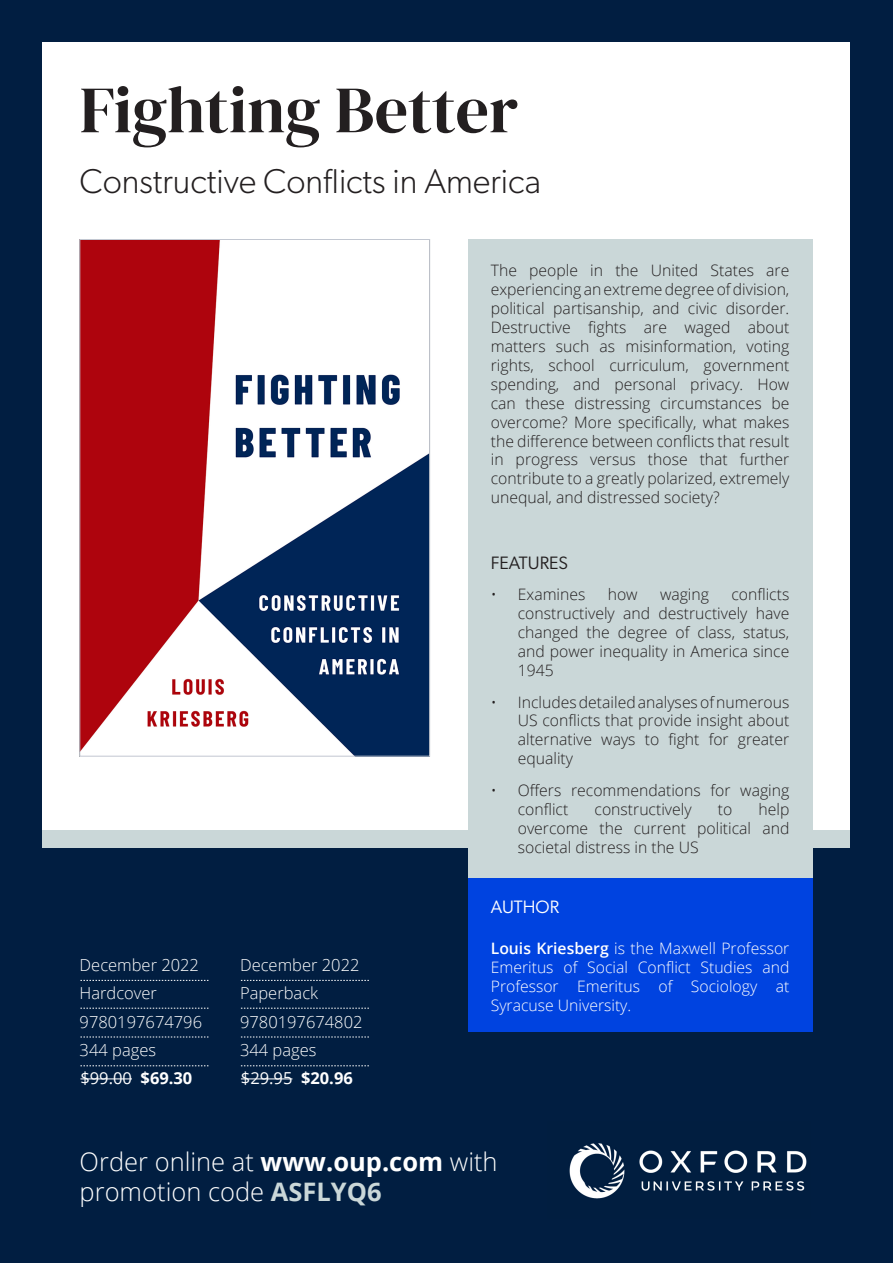
<style>
.page{position:relative;width:893px;height:1263px;background:#011e41}
.page>*{position:absolute;margin:0;border:0;box-sizing:border-box;transform-origin:0 0}
.t1{font:66px "DM Serif Display";color:#231f20}
.t2{font:300 34.5px "Gibson";color:#231f20}
.t3{font:300 25.5px/30.6px "Open Sans";color:#fff}
.t4{font:18px "Gibson";color:#231f20}
.t5{font:18px "Gibson";color:#fff}
.t6{font:300 16.5px "Open Sans";color:#fff}
.t7{font:16.5px "Open Sans";color:#fff}
.t8{font:300 15.75px/18.9px "Open Sans";color:#231f20;text-align:justify}
.t9{font:300 15.75px/18.9px "Open Sans";color:#fff;text-align:justify}
.s1{font-weight:700}
.s2{font-weight:600}
.s3{font-weight:700;color:#cad7d8}
</style>
<div class="page">
<div style="left:43px;top:43px;width:807px;height:805px;background:#fff"></div>
<div style="left:43px;top:830px;width:807px;height:18px;background:#cad7d8"></div>
<img style="left:82px;top:241px;width:346px;height:513px">
<div style="left:468px;top:878px;width:344px;height:154px;background:#0043e0"></div>
<img style="left:569px;top:1143px;width:238px;height:56px">
<div style="left:468px;top:239px;width:344px;height:639px;background:#cad7d8"></div>
<svg style="left:80px;top:980px;width:129px;height:1px"></svg>
<svg style="left:80px;top:1008px;width:129px;height:1px"></svg>
<svg style="left:80px;top:1037px;width:129px;height:1px"></svg>
<hr style="left:80px;top:1078px;width:52px;height:1px;background:#fff">
<svg style="left:80px;top:1065px;width:129px;height:1px"></svg>
<svg style="left:241px;top:980px;width:128px;height:1px"></svg>
<svg style="left:241px;top:1008px;width:128px;height:1px"></svg>
<svg style="left:241px;top:1037px;width:128px;height:1px"></svg>
<hr style="left:241px;top:1078px;width:51px;height:1px;background:#fff">
<svg style="left:241px;top:1065px;width:128px;height:1px"></svg>
<p class="t1" style="left:80px;top:72px;width:440px">Fighting Better</p>
<p class="t2" style="left:80px;top:160px;width:463px">Constructive Conflicts in America</p>
<p class="t8" style="left:491px;top:261px;width:300px">The people in the United States are experiencing an extreme degree of division, political partisanship, and civic disorder.<br>Destructive fights are waged about matters such as misinformation, voting rights, school curriculum, government spending, and personal privacy. How can these distressing circumstances be overcome? More specifically, what makes the difference between conflicts that result in progress versus those that further contribute to a greatly polarized, extremely unequal, and distressed society?</p>
<p class="t6" style="left:80px;top:954px;width:121px">December 2022</p>
<p class="t6" style="left:80px;top:982px;width:79px">Hardcover</p>
<p class="t6" style="left:80px;top:1010px;width:124px">9780197674796</p>
<p class="t6" style="left:80px;top:1039px;width:78px">344 pages</p>
<p class="t7" style="left:80px;top:1067px;width:113px">$99.00 <span class="s1">$69.30</span></p>
<p class="t6" style="left:240px;top:954px;width:121px">December 2022</p>
<p class="t6" style="left:240px;top:982px;width:80px">Paperback</p>
<p class="t6" style="left:240px;top:1010px;width:124px">9780197674802</p>
<p class="t6" style="left:240px;top:1039px;width:78px">344 pages</p>
<p class="t7" style="left:241px;top:1067px;width:113px">$29.95 <span class="s1">$20.96</span></p>
<p class="t4" style="left:491px;top:552px;width:79px">FEATURES</p>
<p class="t8" style="left:491px;top:585px;width:96px">• Examines</p>
<p class="t8" style="left:608px;top:585px;width:31px">how</p>
<p class="t8" style="left:660px;top:585px;width:51px">waging</p>
<p class="t8" style="left:518px;top:585px;width:273px;text-indent:214px">conflicts constructively and destructively have changed the degree of class, status, and power inequality in America since 1945</p>
<p class="t8" style="left:518px;top:692px;width:273px;text-indent:-27px">• Includes detailed analyses of numerous US conflicts that provide insight about alternative ways to fight for greater equality</p>
<p class="t8" style="left:518px;top:780px;width:273px;text-indent:-27px">• Offers recommendations for waging conflict</p>
<p class="t8" style="left:518px;top:799px;width:273px;text-indent:241px">help overcome the current political and societal distress in the US</p>
<p class="t8" style="left:595px;top:799px;width:99px">constructively</p>
<p class="t8" style="left:718px;top:799px;width:16px">to</p>
<p class="t5" style="left:491px;top:896px;width:70px">AUTHOR</p>
<p class="t9" style="left:491px;top:938px;width:300px"><span class="s2">Louis Kriesberg</span> is the Maxwell Professor Emeritus of Social Conflict Studies and Professor Emeritus of Sociology at Syracuse University.</p>
<p class="t3" style="left:80px;top:1145px;width:420px">Order online at <span class="s1">www.oup.com</span> with promotion code <span class="s3">ASFLYQ6</span></p>
</div>
